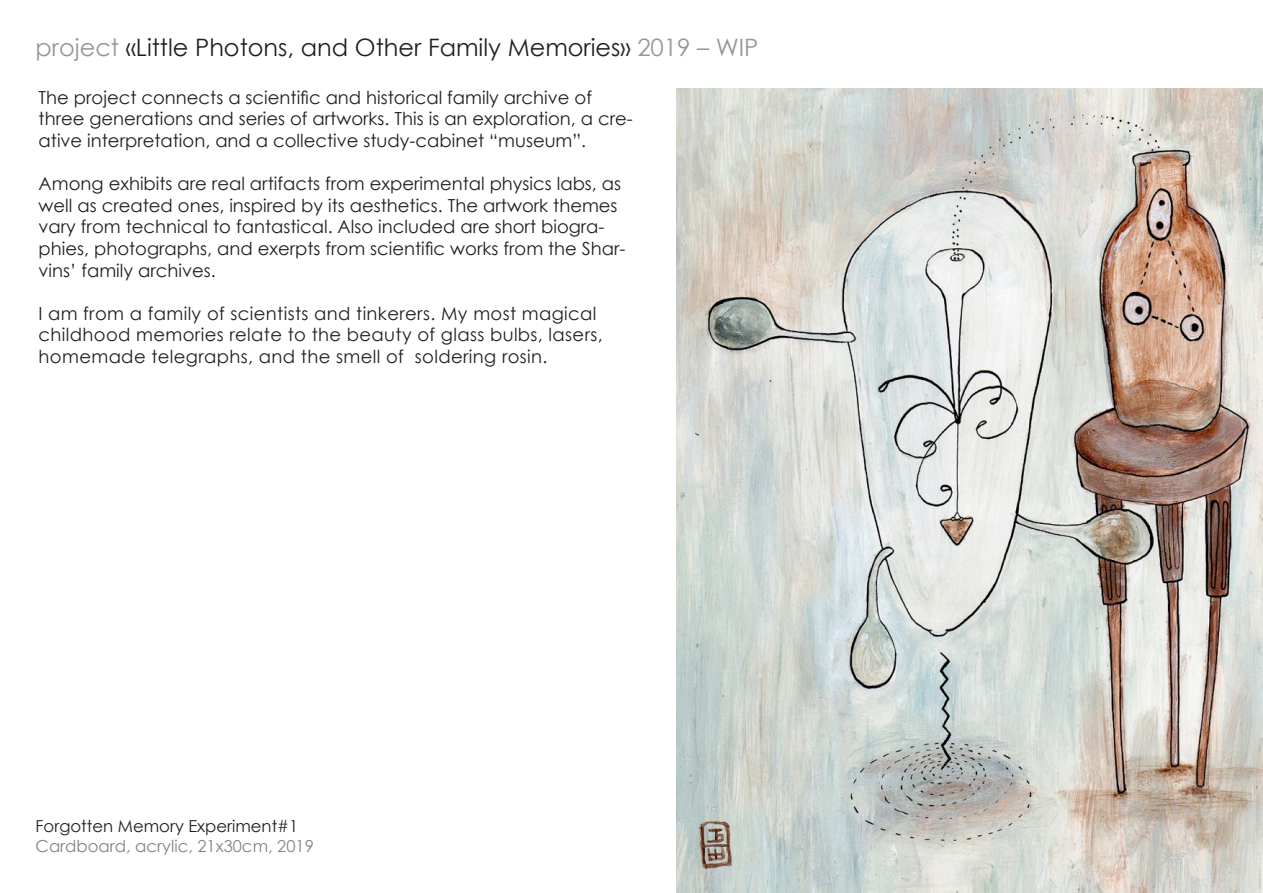
<style>
.page{position:relative;width:1263px;height:893px;background:#fff}
.page>*{position:absolute;margin:0;border:0;box-sizing:border-box;transform-origin:0 0}
.t1{font:24px "Century Gothic";color:#231f20}
.t2{font:18px/21.6px "Century Gothic";color:#231f20}
.t3{font:18px/21.6px "Century Gothic";letter-spacing:.02em;color:#231f20}
.t4{font:16.5px "Century Gothic";color:#818386}
.t5{font:16.5px "Century Gothic";color:#231f20}
.s1{color:#949698}
</style>
<div class="page">
<img style="left:676px;top:88px;width:587px;height:805px">
<p class="t1" style="left:36px;top:30px;width:724px"><span class="s1">project</span> «Little Photons, and Other Family Memories» <span class="s1">2019 – WIP</span></p>
<p class="t2" style="left:39px;top:86px;width:596px">The project connects a scientific and historical family archive of three generations and series of artworks. This is an exploration, a cre&shy;ative interpretation, and a collective study-cabinet “museum”.</p>
<p class="t2" style="left:39px;top:173px;width:588px">Among exhibits are real artifacts from experimental physics labs, as well as created ones, inspired by its aesthetics. The artwork themes vary from technical to fantastical. Also included are short biogra&shy;phies, photographs, and exerpts from scientific works from the Shar&shy;vins’ family archives.</p>
<p class="t3" style="left:39px;top:302px;width:566px">I am from a family of scientists and tinkerers. My most magical childhood memories relate to the beauty of glass bulbs, lasers, homemade telegraphs, and the smell of soldering rosin.</p>
<p class="t5" style="left:36px;top:814px;width:264px">Forgotten Memory Experiment#1</p>
<p class="t4" style="left:36px;top:834px;width:280px">Cardboard, acrylic, 21х30cm, 2019</p>
</div>
